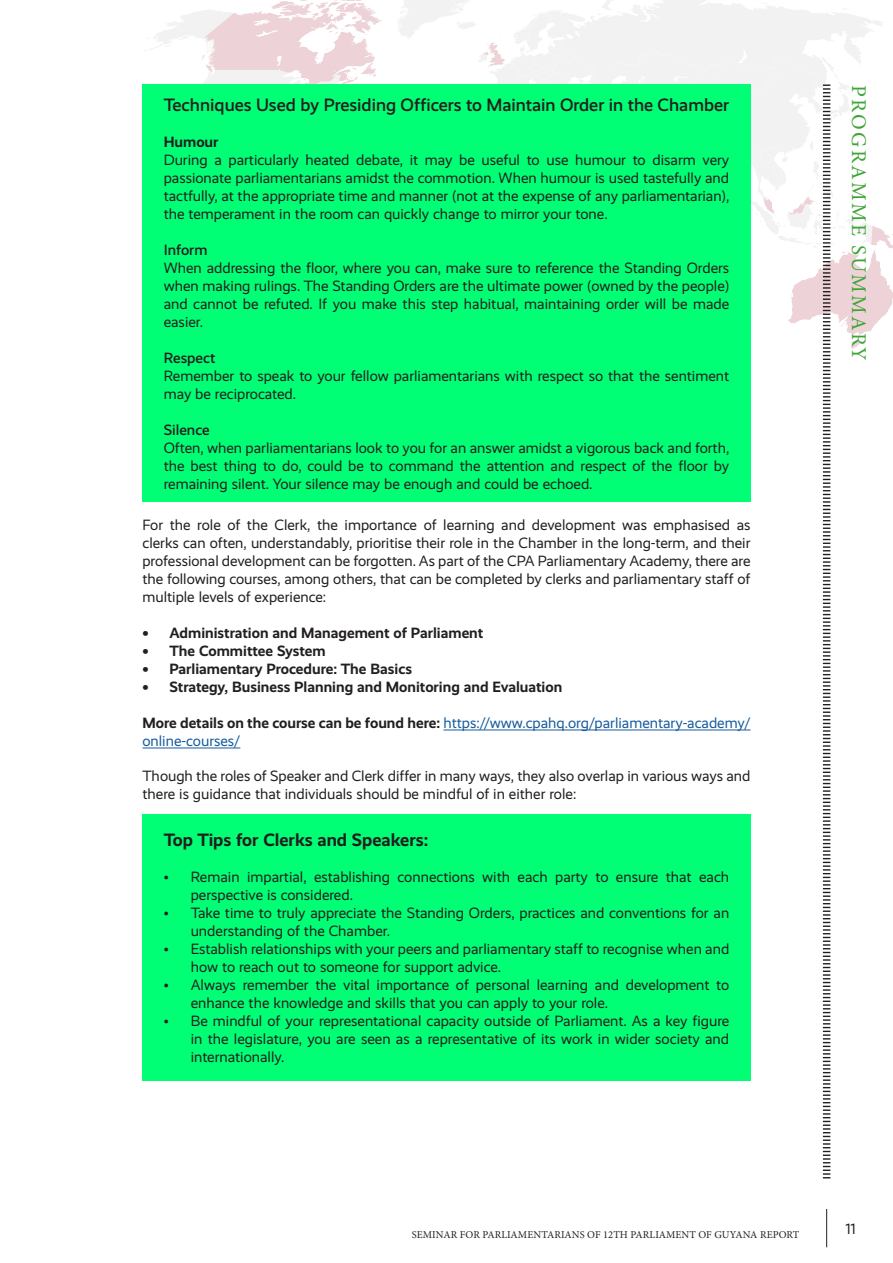
<style>
.page{position:relative;width:893px;height:1263px;background:#fff}
.page>*{position:absolute;margin:0;border:0;box-sizing:border-box;transform-origin:0 0}
.t1{font:21px "Minion Pro";letter-spacing:.11em;color:#3fa535}
.t2{font:500 18px "Realist";color:#231f20}
.t3{font:700 18px "Realist";color:#231f20}
.t4{font:15px/18px "Realist";color:#231f20}
.t5{font:700 15px "Realist";color:#231f20}
.t6{font:15px/18px "Realist";color:#175d9e}
.t7{font:500 15px "Realist";color:#231f20}
.t8{font:10.5px "Minion Pro";letter-spacing:.01em;color:#231f20}
.s1{font-weight:700;color:#231f20}
</style>
<div class="page">
<hr style="left:826px;top:1209px;width:1px;height:38px;background:#231f20">
<img style="left:145px;top:0;width:748px;height:385px">
<svg style="left:821px;top:84px;width:11px;height:1095px"></svg>
<div style="left:142px;top:85px;width:608px;height:417px;background:#00ff74"></div>
<hr style="left:443px;top:729px;width:307px;height:1px;background:#175d9e">
<hr style="left:142px;top:747px;width:98px;height:1px;background:#175d9e">
<div style="left:142px;top:814px;width:608px;height:266px;background:#00ff74"></div>
<p class="t2" style="left:164px;top:94px;width:567px">Techniques Used by Presiding Officers to Maintain Order in the Chamber</p>
<p class="t5" style="left:164px;top:133px;width:56px">Humour</p>
<p class="t4" style="left:164px;top:151px;width:567px;text-align:justify">During a particularly heated debate, it may be useful to use humour to disarm very passionate parliamentarians amidst the commotion. When humour is used tastefully and tactfully, at the appropriate time and manner (not at the expense of any parliamentarian), the temperament in the room can quickly change to mirror your tone.</p>
<p class="t7" style="left:164px;top:241px;width:45px">Inform</p>
<p class="t4" style="left:164px;top:259px;width:567px;text-align:justify">When addressing the floor, where you can, make sure to reference the Standing Orders when making rulings. The Standing Orders are the ultimate power (owned by the people) and cannot be refuted. If you make this step habitual, maintaining order will be made easier.</p>
<p class="t7" style="left:164px;top:349px;width:53px">Respect</p>
<p class="t4" style="left:164px;top:367px;width:567px">Remember to speak to your fellow parliamentarians with respect so that the sentiment may be reciprocated.</p>
<p class="t7" style="left:164px;top:421px;width:47px">Silence</p>
<p class="t4" style="left:164px;top:439px;width:567px;text-align:justify">Often, when parliamentarians look to you for an answer amidst a vigorous back and forth, the best thing to do, could be to command the attention and respect of the floor by remaining silent. Your silence may be enough and could be echoed.</p>
<p class="t4" style="left:142px;top:516px;width:610px;text-align:justify">For the role of the Clerk, the importance of learning and development was emphasised as clerks can often, understandably, prioritise their role in the Chamber in the long-term, and their professional development can be forgotten. As part of the CPA Parliamentary Academy, there are the following courses, among others, that can be completed by clerks and parliamentary staff of multiple levels of experience:</p>
<p class="t5" style="left:142px;top:624px;width:342px">• Administration and Management of Parliament</p>
<p class="t5" style="left:142px;top:642px;width:185px">• The Committee System</p>
<p class="t5" style="left:142px;top:660px;width:271px">• Parliamentary Procedure: The Basics</p>
<p class="t5" style="left:142px;top:678px;width:421px">• Strategy, Business Planning and Monitoring and Evaluation</p>
<p class="t6" style="left:142px;top:714px;width:610px"><span class="s1">More details on the course can be found here:</span> https://www.cpahq.org/parliamentary-academy/ online-courses/</p>
<p class="t4" style="left:142px;top:767px;width:609px">Though the roles of Speaker and Clerk differ in many ways, they also overlap in various ways and there is guidance that individuals should be mindful of in either role:</p>
<p class="t3" style="left:164px;top:829px;width:266px">Top Tips for Clerks and Speakers:</p>
<p class="t4" style="left:191px;top:868px;width:540px;text-indent:-27px">• Remain impartial, establishing connections with each party to ensure that each perspective is considered.</p>
<p class="t4" style="left:191px;top:904px;width:540px;text-indent:-27px">• Take time to truly appreciate the Standing Orders, practices and conventions for an understanding of the Chamber.</p>
<p class="t4" style="left:191px;top:940px;width:540px;text-indent:-27px">• Establish relationships with your peers and parliamentary staff to recognise when and how to reach out to someone for support advice.</p>
<p class="t4" style="left:191px;top:976px;width:540px;text-indent:-27px">• Always remember the vital importance of personal learning and development to enhance the knowledge and skills that you can apply to your role.</p>
<p class="t4" style="left:191px;top:1012px;width:540px;text-align:justify;text-indent:-27px">• Be mindful of your representational capacity outside of Parliament. As a key figure in the legislature, you are seen as a representative of its work in wider society and internationally.</p>
<p class="t1" style="left:873px;top:85px;width:278px;rotate:90deg">PROGRAMME SUMMARY</p>
<p class="t8" style="left:412px;top:1227px;width:389px">SEMINAR FOR PARLIAMENTARIANS OF 12TH PARLIAMENT OF GUYANA REPORT</p>
<p class="t4" style="left:845px;top:1220px;width:12px">11</p>
</div>
